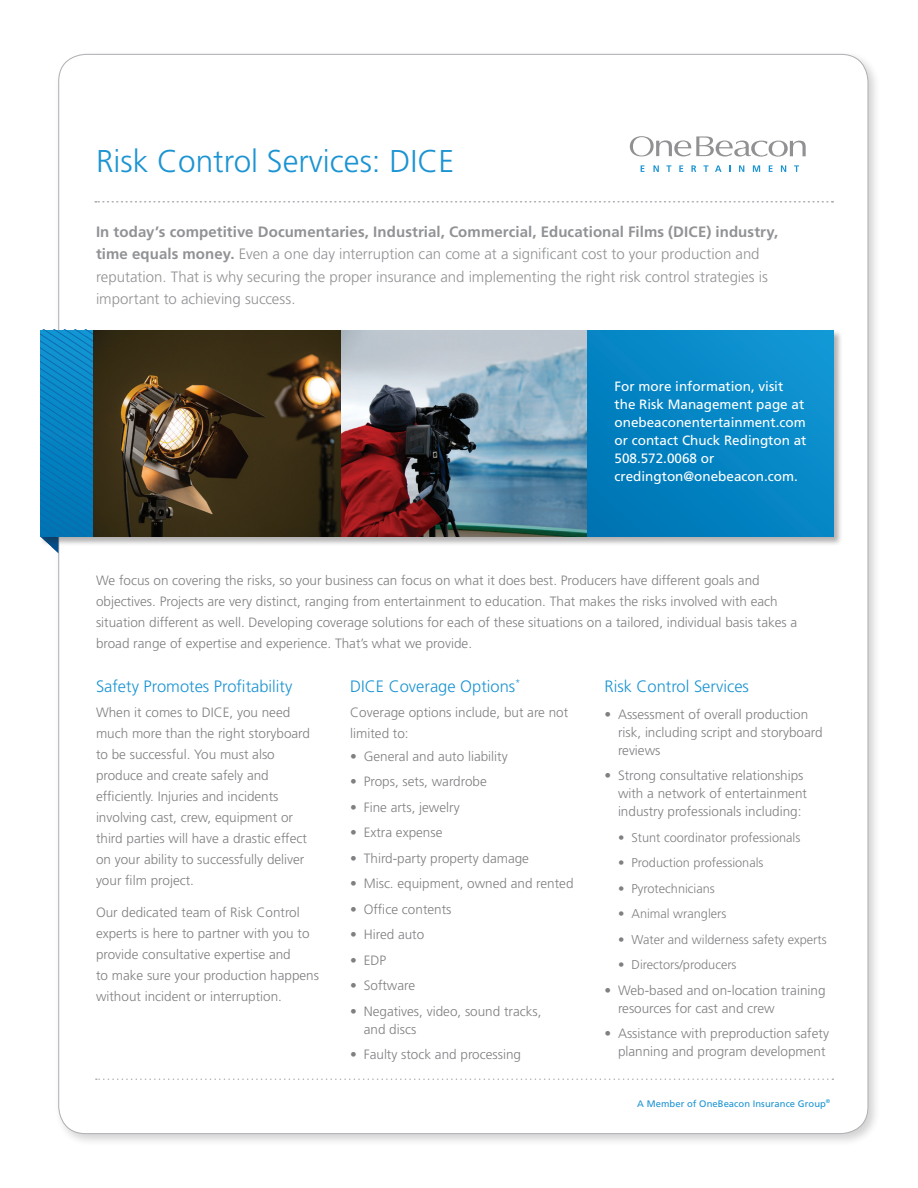
<style>
.page{position:relative;width:918px;height:1188px;background:#fff}
.page>*{position:absolute;margin:0;border:0;box-sizing:border-box;transform-origin:0 0}
.t1{font:300 31.5px "Frutiger";color:#1c94d2}
.t2{font:300 16.5px "Frutiger";color:#1c94d2}
.t3{font:300 15px/22.5px "Frutiger";color:#919295}
.t4{font:300 13.5px/21px "Frutiger";color:#808083}
.t5{font:13.5px/18px "Frutiger";color:#fff}
.t6{font:300 12.75px "Frutiger";color:#808083}
.t7{font:9.45px "Frutiger";letter-spacing:.005em;color:#1c94d2}
.s1{font-weight:700}
</style>
<div class="page">
<div style="left:55px;top:50px;width:826px;height:1097px;background:#231f20;opacity:.2"></div>
<div style="left:59px;top:54px;width:809px;height:1080px;background:#fff;border-radius:27px"></div>
<svg style="left:95px;top:201px;width:738px;height:1px"></svg>
<svg style="left:96px;top:1078px;width:737px;height:2px"></svg>
<svg style="left:630px;top:136px;width:176px;height:21px"></svg>
<svg style="left:641px;top:165px;width:3px;height:7px"></svg>
<svg style="left:653px;top:165px;width:6px;height:7px"></svg>
<svg style="left:666px;top:165px;width:5px;height:7px"></svg>
<svg style="left:679px;top:165px;width:4px;height:7px"></svg>
<svg style="left:691px;top:165px;width:5px;height:7px"></svg>
<svg style="left:703px;top:165px;width:6px;height:7px"></svg>
<svg style="left:715px;top:165px;width:7px;height:7px"></svg>
<svg style="left:729px;top:165px;width:2px;height:7px"></svg>
<svg style="left:739px;top:165px;width:5px;height:7px"></svg>
<svg style="left:753px;top:165px;width:7px;height:7px"></svg>
<svg style="left:769px;top:165px;width:4px;height:7px"></svg>
<svg style="left:781px;top:165px;width:5px;height:7px"></svg>
<svg style="left:794px;top:165px;width:5px;height:7px"></svg>
<div style="left:40px;top:329px;width:803px;height:218px;background:#231f20;opacity:.35"></div>
<div style="left:586px;top:330px;width:247px;height:207px;background:linear-gradient(to right,#007bba,#0d90cf)"></div>
<svg style="left:40px;top:330px;width:54px;height:223px;background:#1586c1"></svg>
<img style="left:340px;top:330px;width:246px;height:207px">
<svg style="left:93px;top:330px;width:247px;height:207px;background:#463820"></svg>
<h1 class="t1" style="left:96px;top:143px;width:360px">Risk Control Services: DICE</h1>
<p class="t3" style="left:96px;top:220px;width:684px"><span class="s1">In today’s competitive Documentaries, Industrial, Commercial, Educational Films (DICE) industry, time equals money.</span> Even a one day interruption can come at a significant cost to your production and reputation. That is why securing the proper insurance and implementing the right risk control strategies is important to achieving success.</p>
<p class="t5" style="left:615px;top:378px;width:194px">For more information, visit the Risk Management page at onebeaconentertainment.com or contact Chuck Redington at<br>508.572.0068 or credington@onebeacon.com.</p>
<p class="t4" style="left:96px;top:570px;width:703px">We focus on covering the risks, so your business can focus on what it does best. Producers have different goals and objectives. Projects are very distinct, ranging from entertainment to education. That makes the risks involved with each situation different as well. Developing coverage solutions for each of these situations on a tailored, individual basis takes a broad range of expertise and experience. That’s what we provide.</p>
<p class="t2" style="left:96px;top:677px;width:198px">Safety Promotes Profitability</p>
<p class="t4" style="left:96px;top:702px;width:216px">When it comes to DICE, you need much more than the right storyboard to be successful. You must also produce and create safely and efficiently. Injuries and incidents involving cast, crew, equipment or third parties will have a drastic effect on your ability to successfully deliver your film project.</p>
<p class="t4" style="left:96px;top:902px;width:225px">Our dedicated team of Risk Control experts is here to partner with you to provide consultative expertise and<br>to make sure your production happens without incident or interruption.</p>
<p class="t2" style="left:350px;top:677px;width:172px">DICE Coverage Options<sup>*</sup></p>
<p class="t4" style="left:350px;top:702px;width:220px">Coverage options include, but are not limited to:</p>
<p class="t4" style="left:350px;top:746px;width:159px">• General and auto liability</p>
<p class="t4" style="left:350px;top:771px;width:138px">• Props, sets, wardrobe</p>
<p class="t4" style="left:350px;top:797px;width:111px">• Fine arts, jewelry</p>
<p class="t4" style="left:350px;top:822px;width:94px">• Extra expense</p>
<p class="t4" style="left:350px;top:848px;width:180px">• Third-party property damage</p>
<p class="t4" style="left:350px;top:873px;width:225px">• Misc. equipment, owned and rented</p>
<p class="t4" style="left:350px;top:899px;width:103px">• Office contents</p>
<p class="t4" style="left:350px;top:924px;width:76px">• Hired auto</p>
<p class="t4" style="left:350px;top:950px;width:38px">• EDP</p>
<p class="t4" style="left:350px;top:975px;width:67px">• Software</p>
<p class="t4" style="left:364px;top:1002px;width:179px;line-height:18px;text-indent:-14px">• Negatives, video, sound tracks, and discs</p>
<p class="t4" style="left:350px;top:1044px;width:172px">• Faulty stock and processing</p>
<p class="t2" style="left:604px;top:677px;width:146px">Risk Control Services</p>
<p class="t4" style="left:618px;top:705px;width:206px;line-height:18px;text-indent:-14px">• Assessment of overall production risk, including script and storyboard reviews</p>
<p class="t4" style="left:618px;top:767px;width:191px;line-height:18px;text-indent:-14px">• Strong consultative relationships with a network of entertainment industry professionals including:</p>
<p class="t6" style="left:618px;top:830px;width:184px">• Stunt coordinator professionals</p>
<p class="t6" style="left:618px;top:856px;width:147px">• Production professionals</p>
<p class="t6" style="left:618px;top:881px;width:98px">• Pyrotechnicians</p>
<p class="t6" style="left:618px;top:907px;width:110px">• Animal wranglers</p>
<p class="t6" style="left:618px;top:932px;width:210px">• Water and wilderness safety experts</p>
<p class="t6" style="left:618px;top:958px;width:120px">• Directors/producers</p>
<p class="t4" style="left:618px;top:981px;width:209px;line-height:18px;text-indent:-14px">• Web-based and on-location training resources for cast and crew</p>
<p class="t4" style="left:604px;top:1025px;width:226px;line-height:18px;text-align:right">• Assistance with preproduction safety planning and program development</p>
<p class="t7" style="left:637px;top:1098px;width:195px">A Member of OneBeacon Insurance Group<sup>®</sup></p>
</div>
